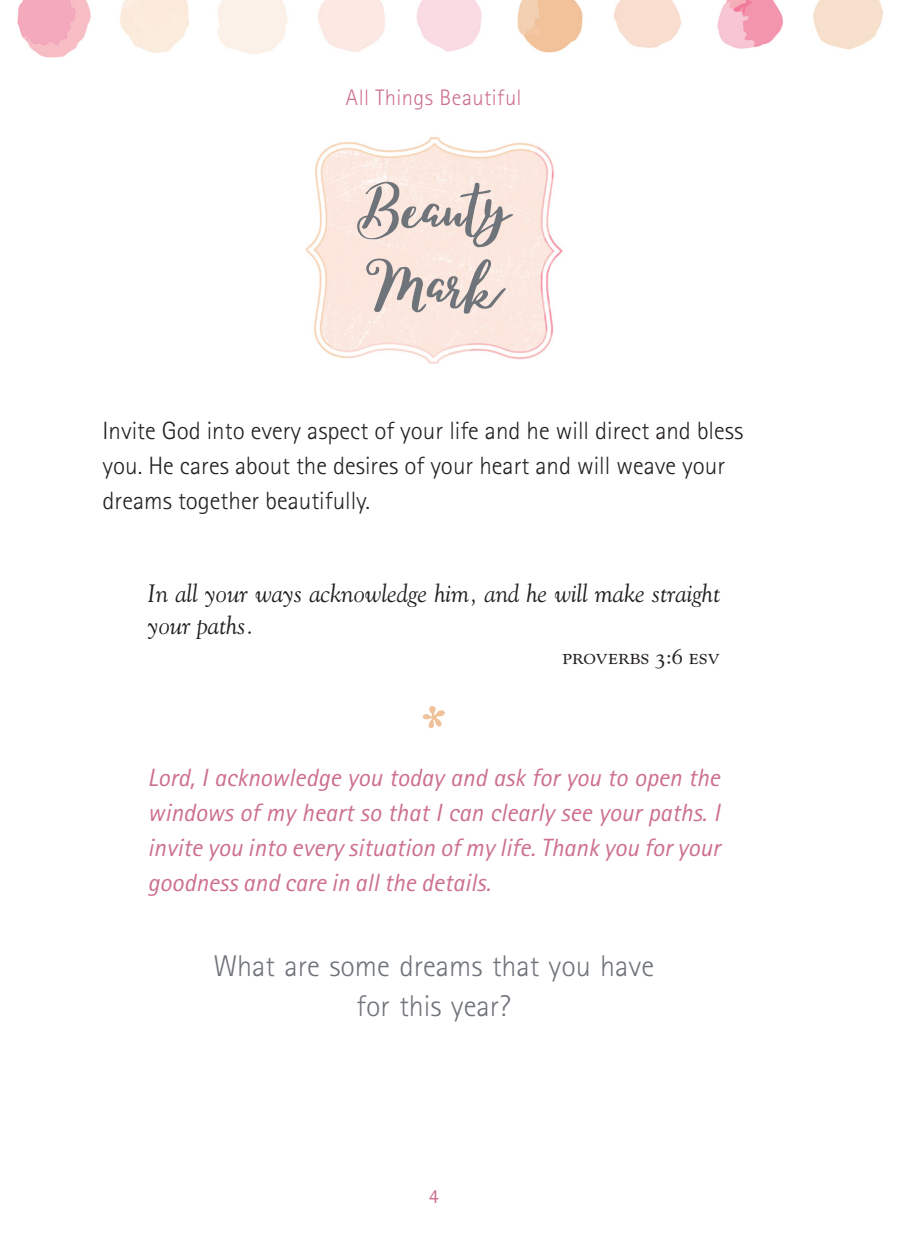
<style>
.page{position:relative;width:900px;height:1260px;background:#fff}
.page>*{position:absolute;margin:0;border:0;box-sizing:border-box;transform-origin:0 0}
.t1{font:80px/75px "Lucky Dip Caitlin";color:#6f747a}
.t2{font:300 30px/40px "Rotis Sans Serif";color:#6f747a;text-align:center}
.t3{font:italic 25px/35px "Rotis Sans Serif";color:#cd708e;text-align:justify}
.t4{font:300 25px/35px "Rotis Sans Serif";color:#231f20}
.t5{font:italic 25px/32.5px "Goudy Std";color:#231f20}
.t6{font:300 22.5px "Rotis Sans Serif";letter-spacing:.02em;color:#cd708e}
.t7{font:22.5px "Goudy Std";color:#231f20}
.t8{font:20px "Rotis Sans Serif";color:#cd708e}
</style>
<div class="page">
<img style="left:305px;top:137px;width:258px;height:227px">
<img style="left:17px;top:0;width:867px;height:58px">
<svg style="left:423px;top:706px;width:22px;height:22px"></svg>
<p class="t6" style="left:346px;top:84px;width:177px">All Things Beautiful</p>
<h1 class="t1" style="left:357px;top:177px;width:155px">Beauty<br>Mark</h1>
<p class="t4" style="left:103px;top:414px;width:642px">Invite God into every aspect of your life and he will direct and bless you. He cares about the desires of your heart and will weave your dreams together beautifully.</p>
<p class="t5" style="left:148px;top:577px;width:574px">In all your ways acknowledge him, and he will make straight your paths.</p>
<p class="t7" style="left:562px;top:643px;width:159px">Proverbs 3:6 ESV</p>
<p class="t3" style="left:148px;top:760px;width:574px">Lord, I acknowledge you today and ask for you to open the windows of my heart so that I can clearly see your paths. I invite you into every situation of my life. Thank you for your goodness and care in all the details.</p>
<p class="t2" style="left:213px;top:946px;width:442px">What are some dreams that you have for this year?</p>
<p class="t8" style="left:429px;top:1184px;width:11px">4</p>
</div>
